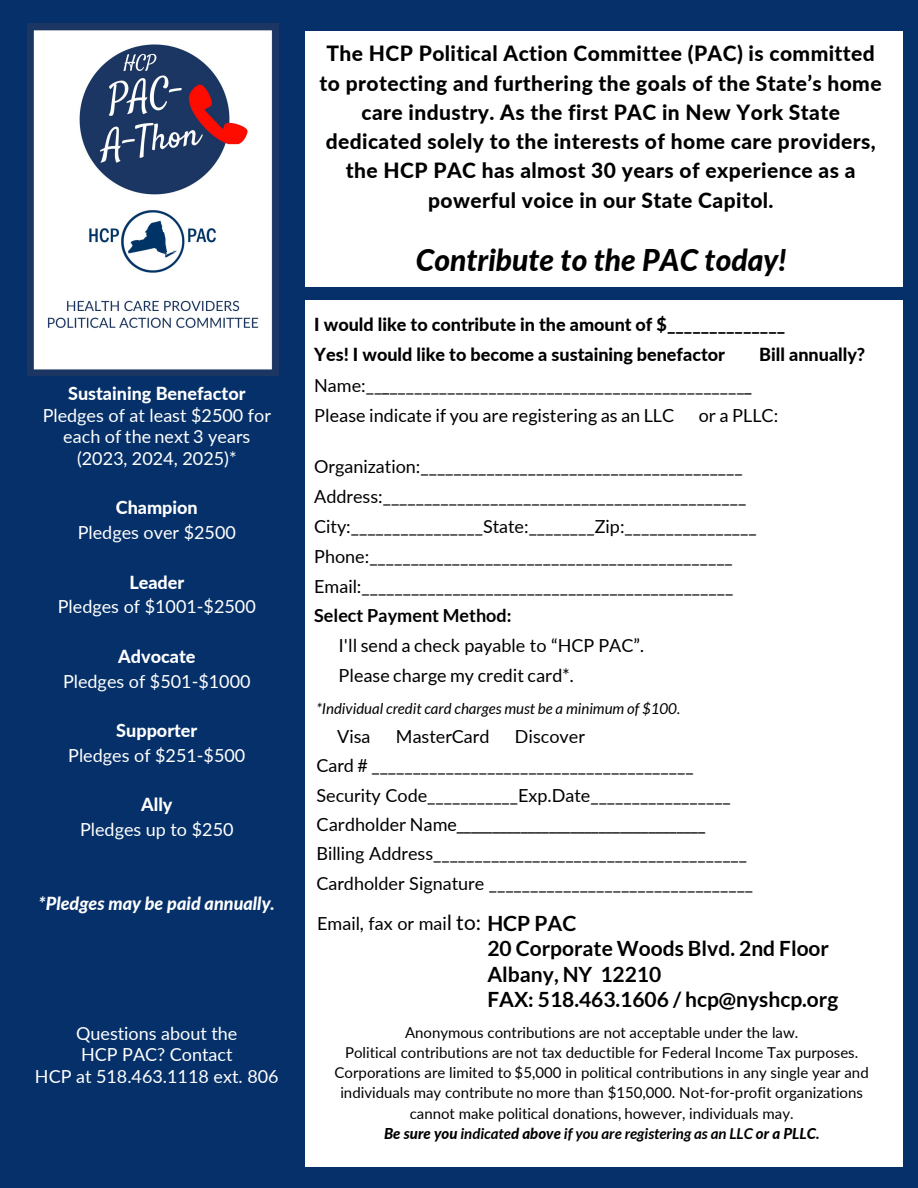
<style>
.page{position:relative;width:918px;height:1188px;background:#053069}
.page>*{position:absolute;margin:0;border:0;box-sizing:border-box;transform-origin:0 0}
.t1{font:italic 800 30px "Lato";color:#000}
.t2{font:800 21px/29.2px "Lato";letter-spacing:.02em;color:#000;text-align:center}
.t3{font:700 21px/25.2px "Lato";color:#000}
.t4{font:18px/29.8px "Lato";color:#000}
.t5{font:18px/21.6px "Lato";color:#fff;text-align:center}
.t6{font:800 18px/30.6px "Lato";color:#000}
.t7{font:800 18px "Lato";color:#fff}
.t8{font:italic 800 18px "Lato";color:#fff}
.t9{font:700 18px "Lato";color:#000}
.t10{font:15px/20.2px "Lato";color:#000;text-align:center}
.t11{font:italic 15px "Lato";color:#000}
.s1{font-size:21px}
.s2{font-weight:800;font-style:italic}
.s3{font-weight:700;font-style:italic}
</style>
<div class="page">
<div style="left:306px;top:301px;width:597px;height:866px;background:#fff"></div>
<div style="left:306px;top:31px;width:597px;height:256px;background:#fff"></div>
<img style="left:27px;top:24px;width:252px;height:352px">
<p class="t7" style="left:68px;top:382px;width:179px">Sustaining Benefactor</p>
<p class="t5" style="left:43px;top:404px;width:230px">Pledges of at least $2500 for each of the next 3 years (2023, 2024, 2025)*</p>
<p class="t7" style="left:116px;top:497px;width:84px">Champion</p>
<p class="t5" style="left:78px;top:521px;width:160px">Pledges over $2500</p>
<p class="t7" style="left:129px;top:571px;width:56px">Leader</p>
<p class="t5" style="left:58px;top:596px;width:200px">Pledges of $1001-$2500</p>
<p class="t7" style="left:118px;top:645px;width:79px">Advocate</p>
<p class="t5" style="left:63px;top:670px;width:189px">Pledges of $501-$1000</p>
<p class="t7" style="left:116px;top:719px;width:83px">Supporter</p>
<p class="t5" style="left:68px;top:744px;width:179px">Pledges of $251-$500</p>
<p class="t7" style="left:141px;top:794px;width:33px">Ally</p>
<p class="t5" style="left:80px;top:818px;width:155px">Pledges up to $250</p>
<p class="t8" style="left:39px;top:893px;width:238px">*Pledges may be paid annually.</p>
<p class="t5" style="left:35px;top:1022px;width:245px">Questions about the<br>HCP PAC? Contact<br>HCP at 518.463.1118 ext. 806</p>
<p class="t2" style="left:320px;top:39px;width:564px">The HCP Political Action Committee (PAC) is committed to protecting and furthering the goals of the State’s home care industry. As the first PAC in New York State dedicated solely to the interests of home care providers, the HCP PAC has almost 30 years of experience as a powerful voice in our State Capitol.</p>
<h1 class="t1" style="left:416px;top:241px;width:372px">Contribute to the PAC today!</h1>
<p class="t6" style="left:314px;top:308px;width:472px">I would like to contribute in the amount of $______________<br>Yes! I would like to become a sustaining benefactor</p>
<p class="t6" style="left:759px;top:339px;width:108px">Bill annually?</p>
<p class="t4" style="left:314px;top:370px;width:439px">Name:_______________________________________________<br>Please indicate if you are registering as an LLC</p>
<p class="t4" style="left:699px;top:400px;width:81px">or a PLLC:</p>
<p class="t4" style="left:314px;top:451px;width:444px">Organization:_______________________________________ Address:____________________________________________ City:________________State:________Zip:________________ Phone:____________________________________________ Email:_____________________________________________</p>
<p class="t9" style="left:314px;top:606px;width:199px">Select Payment Method:</p>
<p class="t4" style="left:338px;top:631px;width:307px">I'll send a check payable to “HCP PAC”.<br>Please charge my credit card*.</p>
<p class="t11" style="left:316px;top:700px;width:365px">*Individual credit card charges must be a minimum of $100.</p>
<p class="t4" style="left:337px;top:721px;width:35px">Visa</p>
<p class="t4" style="left:396px;top:721px;width:95px">MasterCard</p>
<p class="t4" style="left:316px;top:722px;width:438px;line-height:29.4px;text-indent:198px">Discover<br>Card # _______________________________________ Security Code___________Exp.Date_________________ Cardholder Name___________________________________ Billing Address______________________________________ Cardholder Signature ________________________________</p>
<p class="t4" style="left:317px;top:908px;width:165px">Email, fax or mai<span class="s1">l to:</span></p>
<p class="t3" style="left:487px;top:911px;width:352px">HCP PAC<br>20 Corporate Woods Blvd. 2nd Floor<br>Albany, NY 12210<br>FAX: 518.463.1606 / hcp@nyshcp.org</p>
<p class="t10" style="left:335px;top:1022px;width:536px">Anonymous contributions are not acceptable under the law.<br>Political contributions are not tax deductible for Federal Income Tax purposes.<br>Corporations are limited to $5,000 in political contributions in any single year and individuals may contribute no more than $150,000. Not-for-profit organizations cannot make political donations, however, individuals may.<br><span class="s2">Be sure you</span> <span class="s3">indicate</span><span class="s2">d above</span> <span class="s3">if you are registering as an LLC</span> <span class="s2">or a PLLC</span><span class="s3">.</span></p>
</div>
